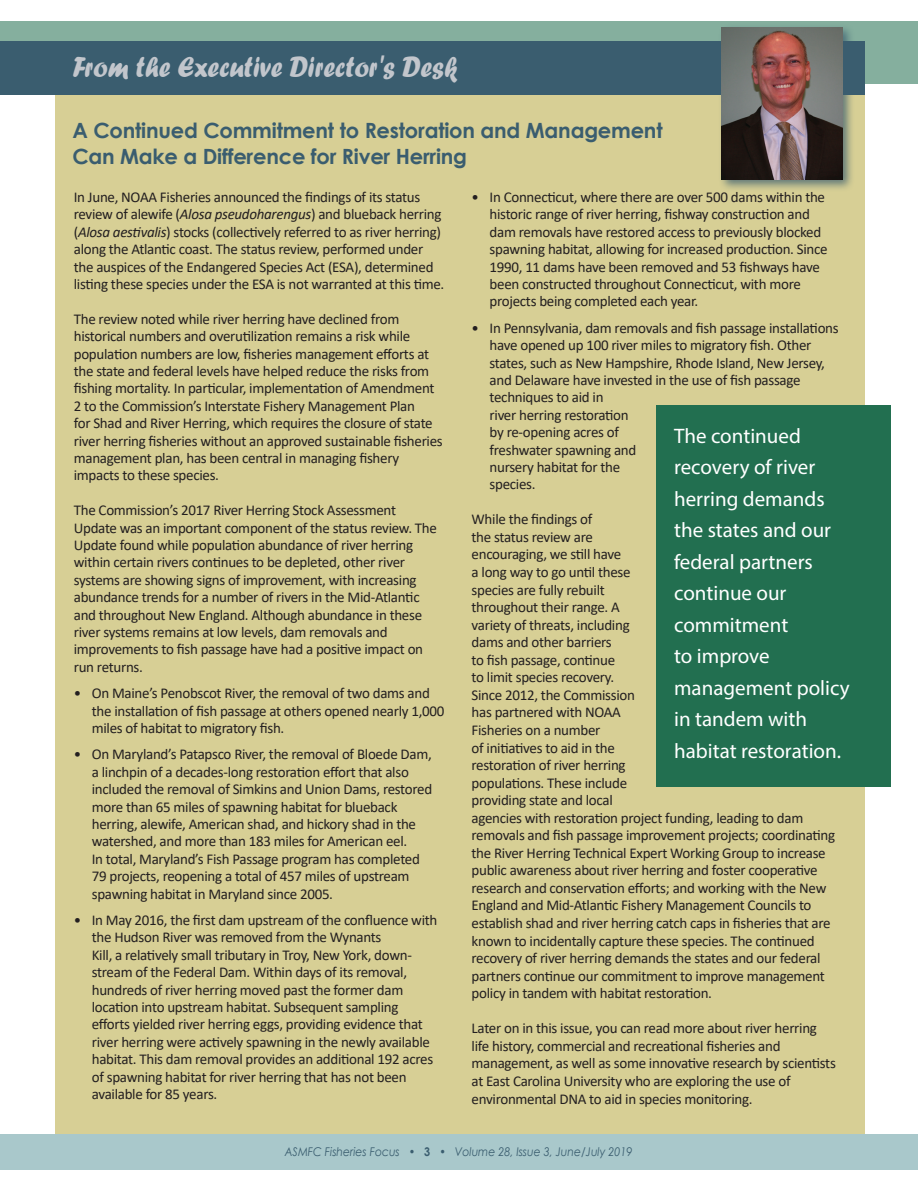
<style>
.page{position:relative;width:918px;height:1188px;background:#fff}
.page>*{position:absolute;margin:0;border:0;box-sizing:border-box;transform-origin:0 0}
.t1{font:30px "Forte";color:#c2c6cc;scale:.9 1}
.t2{font:21px/31.5px "Myriad Pro";color:#fff}
.t3{font:700 21px/25.5px "Century Gothic";letter-spacing:-.01em;color:#3a5d6f}
.t4{font:15px/17.4px "Calibri";letter-spacing:-.02em;color:#231f20}
.t5{font:italic 12px "Century Gothic";color:#3a5d6f;scale:.9 1}
.s1{font-style:italic}
.s2{font-style:normal}
.s3{font-weight:700;font-style:normal}
</style>
<div class="page">
<div style="left:0;top:21px;width:918px;height:63px;background:#85af9e"></div>
<div style="left:0;top:1134px;width:918px;height:36px;background:#a9c8cb"></div>
<div style="left:55px;top:59px;width:810px;height:1075px;background:#d7cf95"></div>
<div style="left:0;top:41px;width:865px;height:53px;background:#3a5d6f"></div>
<div style="left:718px;top:23px;width:137px;height:169px;background:#3a5d6f;opacity:.75"></div>
<img style="left:722px;top:27px;width:120px;height:152px">
<div style="left:656px;top:405px;width:234px;height:382px;background:#226f50"></div>
<h1 class="t1" style="left:72px;top:49px;width:429px">From the Executive Director's Desk</h1>
<h2 class="t3" style="left:72px;top:117px;width:592px">A Continued Commitment to Restoration and Management<br>Can Make a Difference for River Herring</h2>
<p class="t4" style="left:74px;top:188px;width:372px">In June, NOAA Fisheries announced the findings of its status review of alewife (<span class="s1">Alosa pseudoharengus</span>) and blueback herring (<span class="s1">Alosa aestivalis</span>) stocks (collectively referred to as river herring) along the Atlantic coast. The status review, performed under the auspices of the Endangered Species Act (ESA), determined listing these species under the ESA is not warranted at this time.</p>
<p class="t4" style="left:74px;top:310px;width:371px">The review noted while river herring have declined from historical numbers and overutilization remains a risk while population numbers are low, fisheries management efforts at the state and federal levels have helped reduce the risks from fishing mortality. In particular, implementation of Amendment 2 to the Commission’s Interstate Fishery Management Plan<br>for Shad and River Herring, which requires the closure of state river herring fisheries without an approved sustainable fisheries management plan, has been central in managing fishery impacts to these species.</p>
<p class="t4" style="left:74px;top:501px;width:365px">The Commission’s 2017 River Herring Stock Assessment Update was an important component of the status review. The Update found while population abundance of river herring within certain rivers continues to be depleted, other river systems are showing signs of improvement, with increasing abundance trends for a number of rivers in the Mid-Atlantic and throughout New England. Although abundance in these river systems remains at low levels, dam removals and improvements to fish passage have had a positive impact on run returns.</p>
<p class="t4" style="left:92px;top:684px;width:354px;text-indent:-18px">• On Maine’s Penobscot River, the removal of two dams and the installation of fish passage at others opened nearly 1,000 miles of habitat to migratory fish.</p>
<p class="t4" style="left:92px;top:745px;width:342px;text-indent:-18px">• On Maryland’s Patapsco River, the removal of Bloede Dam, a linchpin of a decades-long restoration effort that also included the removal of Simkins and Union Dams, restored more than 65 miles of spawning habitat for blueback herring, alewife, American shad, and hickory shad in the watershed, and more than 183 miles for American eel.<br>In total, Maryland’s Fish Passage program has completed 79 projects, reopening a total of 457 miles of upstream spawning habitat in Maryland since 2005.</p>
<p class="t4" style="left:92px;top:911px;width:347px;text-indent:-18px">• In May 2016, the first dam upstream of the confluence with the Hudson River was removed from the Wynants<br>Kill, a relatively small tributary in Troy, New York, down&shy;stream of the Federal Dam. Within days of its removal, hundreds of river herring moved past the former dam location into upstream habitat. Subsequent sampling efforts yielded river herring eggs, providing evidence that river herring were actively spawning in the newly available habitat. This dam removal provides an additional 192 acres of spawning habitat for river herring that has not been available for 85 years.</p>
<p class="t4" style="left:490px;top:188px;width:340px;text-indent:-18px">• In Connecticut, where there are over 500 dams within the historic range of river herring, fishway construction and dam removals have restored access to previously blocked spawning habitat, allowing for increased production. Since 1990, 11 dams have been removed and 53 fishways have been constructed throughout Connecticut, with more projects being completed each year.</p>
<p class="t4" style="left:490px;top:319px;width:351px;text-indent:-18px">• In Pennsylvania, dam removals and fish passage installations have opened up 100 river miles to migratory fish. Other states, such as New Hampshire, Rhode Island, New Jersey, and Delaware have invested in the use of fish passage techniques to aid in<br>river herring restoration<br>by re-opening acres of<br>freshwater spawning and<br>nursery habitat for the<br>species.</p>
<p class="t4" style="left:472px;top:510px;width:365px">While the findings of<br>the status review are<br>encouraging, we still have<br>a long way to go until these<br>species are fully rebuilt<br>throughout their range. A<br>variety of threats, including<br>dams and other barriers<br>to fish passage, continue<br>to limit species recovery.<br>Since 2012, the Commission<br>has partnered with NOAA<br>Fisheries on a number<br>of initiatives to aid in the<br>restoration of river herring<br>populations. These include<br>providing state and local<br>agencies with restoration project funding, leading to dam removals and fish passage improvement projects; coordinating the River Herring Technical Expert Working Group to increase public awareness about river herring and foster cooperative research and conservation efforts; and working with the New England and Mid-Atlantic Fishery Management Councils to establish shad and river herring catch caps in fisheries that are known to incidentally capture these species. The continued recovery of river herring demands the states and our federal partners continue our commitment to improve management policy in tandem with habitat restoration.</p>
<p class="t4" style="left:472px;top:1019px;width:366px">Later on in this issue, you can read more about river herring life history, commercial and recreational fisheries and management, as well as some innovative research by scientists at East Carolina University who are exploring the use of environmental DNA to aid in species monitoring.</p>
<h2 class="t2" style="left:674px;top:420px;width:177px">The continued recovery of river herring demands the states and our federal partners continue our commitment<br>to improve management policy in tandem with habitat restoration.</h2>
<p class="t5" style="left:285px;top:1143px;width:388px">ASMFC Fisheries Focus <span class="s2">•</span> <span class="s3">3</span> <span class="s2">•</span> Volume 28, Issue 3, June/July 2019</p>
</div>
